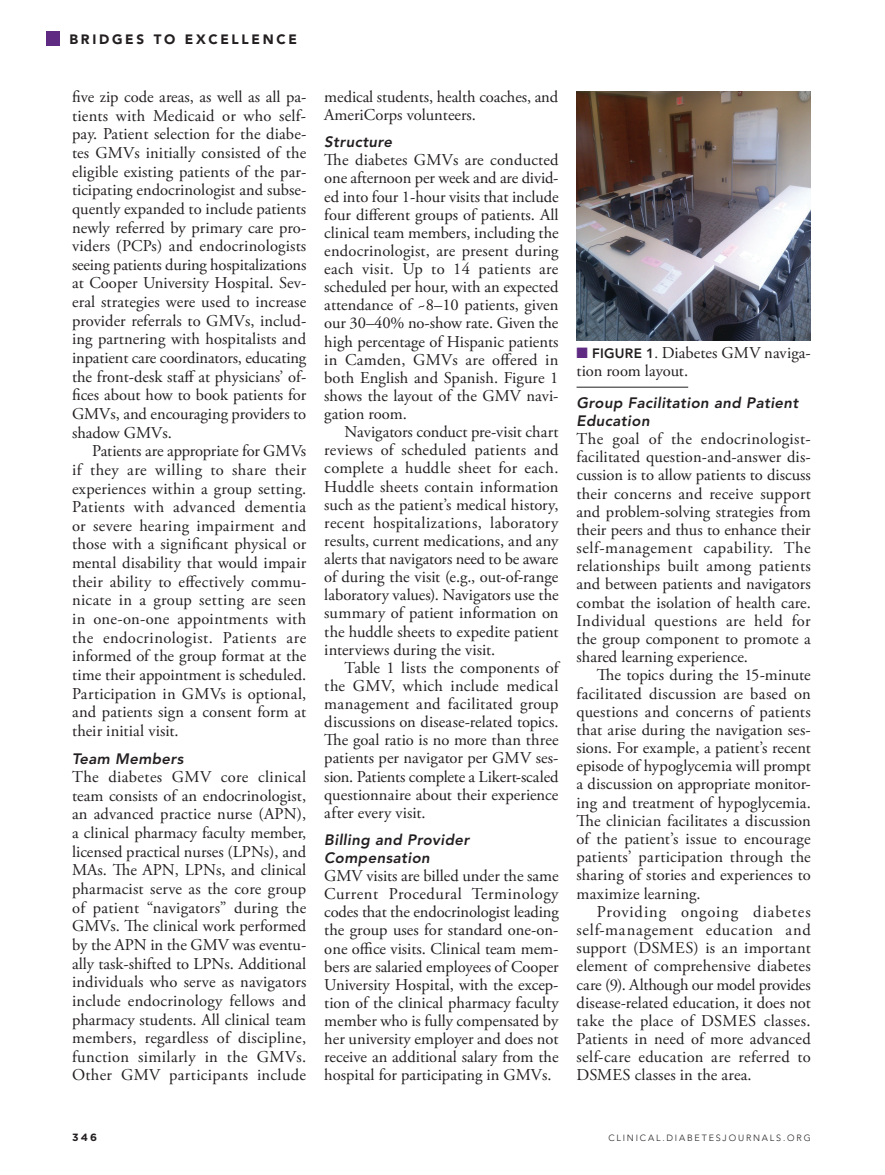
<style>
.page{position:relative;width:885px;height:1175px;background:#fff}
.page>*{position:absolute;margin:0;border:0;box-sizing:border-box;transform-origin:0 0}
.BODY_-_1st_PARA{font:16.5px/18.1px "Adobe Garamond Pro";color:#231f20;text-align:justify}
.BODY_-_2nd_PARA{font:16.5px/18.1px "Adobe Garamond Pro";letter-spacing:.01em;color:#231f20;text-align:justify}
.H2_-_BOLD_ITALIC{font:italic 800 15px/18.1px "Avenir LT Std";letter-spacing:.025em;color:#231f20}
.HEADER_-_LEFT_PG{font:900 13.5px "Avenir LT Std";letter-spacing:.2em;color:#231f20}
.FOOTER-LEFT_PG{font:700 10.5px "Gotham";color:#231f20}
.FOOTER-LEFT_PG-2{font:300 9px "Avenir LT Std";letter-spacing:.2em;color:#231f20}
.s1{color:#5e2a82}
.s2{font-family:"Avenir LT Std";font-weight:800;font-size:13.5px}
.s3{font-size:15px}
</style>
<div class="page">
<div style="left:47px;top:31px;width:13px;height:14px;background:#5e2a82"></div>
<img style="left:576px;top:92px;width:234px;height:248px">
<hr style="left:576px;top:387px;width:112px;height:1px;background:#231f20">
<p class="HEADER_-_LEFT_PG" style="left:69px;top:31px;width:229px">BRIDGES TO EXCELLENCE</p>
<p class="BODY_-_1st_PARA" style="left:72px;top:88px;width:236px;line-height:18.6px">five zip code areas, as well as all pa&shy;tients with Medicaid or who self&shy;pay. Patient selection for the diabe&shy;tes GMVs initially consisted of the eligible existing patients of the par&shy;ticipating endocrinologist and subse&shy;quently expanded to include patients newly referred by primary care pro&shy;viders (PCPs) and endocrinologists seeing patients during hospitalizations at Cooper University Hospital. Sev&shy;eral strategies were used to increase provider referrals to GMVs, includ&shy;ing partnering with hospitalists and inpatient care coordinators, educating the front-desk staff at physicians’ of&shy;fices about how to book patients for GMVs, and encouraging providers to shadow GMVs.</p>
<p class="BODY_-_2nd_PARA" style="left:72px;top:442px;width:236px;line-height:18.6px;text-indent:20px">Patients are appropriate for GMVs if they are willing to share their experiences within a group setting.<br>Patients with advanced dementia or severe hearing impairment and those with a significant physical or mental disability that would impair their ability to effectively commu&shy;nicate in a group setting are seen in one-on-one appointments with the endocrinologist. Patients are informed of the group format at the time their appointment is scheduled.<br>Participation in GMVs is optional, and patients sign a consent form at their initial visit.</p>
<p class="H2_-_BOLD_ITALIC" style="left:72px;top:749px;width:113px">Team Members</p>
<p class="BODY_-_1st_PARA" style="left:72px;top:768px;width:236px;line-height:18.6px">The diabetes GMV core clinical team consists of an endocrinologist, an advanced practice nurse (APN), a clinical pharmacy faculty member, licensed practical nurses (LPNs), and MAs. The APN, LPNs, and clinical pharmacist serve as the core group of patient “navigators” during the GMVs. The clinical work performed by the APN in the GMV was eventu&shy;ally task-shifted to LPNs. Additional individuals who serve as navigators include endocrinology fellows and pharmacy students. All clinical team members, regardless of discipline, function similarly in the GMVs.<br>Other GMV participants include</p>
<p class="BODY_-_1st_PARA" style="left:324px;top:88px;width:235px">medical students, health coaches, and<br>AmeriCorps volunteers.</p>
<p class="H2_-_BOLD_ITALIC" style="left:324px;top:133px;width:69px">Structure</p>
<p class="BODY_-_1st_PARA" style="left:324px;top:152px;width:236px">The diabetes GMVs are conducted one afternoon per week and are divid&shy;ed into four 1-hour visits that include four different groups of patients. All clinical team members, including the endocrinologist, are present during each visit. Up to 14 patients are scheduled per hour, with an expected attendance of ~8–10 patients, given our 30–40% no-show rate. Given the high percentage of Hispanic patients in Camden, GMVs are offered in both English and Spanish. Figure 1 shows the layout of the GMV navi&shy;gation room.</p>
<p class="BODY_-_2nd_PARA" style="left:324px;top:423px;width:236px;text-indent:20px">Navigators conduct pre-visit chart reviews of scheduled patients and complete a huddle sheet for each.<br>Huddle sheets contain information such as the patient’s medical history, recent hospitalizations, laboratory results, current medications, and any alerts that navigators need to be aware of during the visit (e.g., out-of-range laboratory values). Navigators use the summary of patient information on the huddle sheets to expedite patient interviews during the visit.</p>
<p class="BODY_-_2nd_PARA" style="left:324px;top:659px;width:236px;text-indent:20px">Table 1 lists the components of the GMV, which include medical management and facilitated group discussions on disease-related topics.<br>The goal ratio is no more than three patients per navigator per GMV ses&shy;sion. Patients complete a Likert-scaled questionnaire about their experience after every visit.</p>
<p class="H2_-_BOLD_ITALIC" style="left:324px;top:830px;width:146px">Billing and Provider<br>Compensation</p>
<p class="BODY_-_1st_PARA" style="left:324px;top:867px;width:236px">GMV visits are billed under the same Current Procedural Terminology codes that the endocrinologist leading the group uses for standard one-on&shy;one office visits. Clinical team mem&shy;bers are salaried employees of Cooper University Hospital, with the excep&shy;tion of the clinical pharmacy faculty member who is fully compensated by her university employer and does not receive an additional salary from the hospital for participating in GMVs.</p>
<p class="BODY_-_1st_PARA" style="left:576px;top:344px;width:236px"><span class="s1">■</span> <span class="s2">FIGURE 1</span><span class="s3">.</span> Diabetes GMV naviga&shy;tion room layout.</p>
<p class="H2_-_BOLD_ITALIC" style="left:576px;top:393px;width:223px">Group Facilitation and Patient<br>Education</p>
<p class="BODY_-_1st_PARA" style="left:576px;top:430px;width:236px">The goal of the endocrinologist&shy;facilitated question-and-answer dis&shy;cussion is to allow patients to discuss their concerns and receive support and problem-solving strategies from their peers and thus to enhance their self-management capability. The relationships built among patients and between patients and navigators combat the isolation of health care.<br>Individual questions are held for the group component to promote a shared learning experience.</p>
<p class="BODY_-_2nd_PARA" style="left:576px;top:666px;width:236px;text-indent:20px">The topics during the 15-minute facilitated discussion are based on questions and concerns of patients that arise during the navigation ses&shy;sions. For example, a patient’s recent episode of hypoglycemia will prompt a discussion on appropriate monitor&shy;ing and treatment of hypoglycemia.<br>The clinician facilitates a discussion of the patient’s issue to encourage patients’ participation through the sharing of stories and experiences to maximize learning.</p>
<p class="BODY_-_2nd_PARA" style="left:576px;top:903px;width:236px;text-indent:20px">Providing ongoing diabetes self-management education and support (DSMES) is an important element of comprehensive diabetes care (9). Although our model provides disease-related education, it does not take the place of DSMES classes.<br>Patients in need of more advanced self-care education are referred to DSMES classes in the area.</p>
<p class="FOOTER-LEFT_PG" style="left:72px;top:1130px;width:26px">346</p>
<p class="FOOTER-LEFT_PG-2" style="left:608px;top:1132px;width:204px">CLINICAL.DIABETESJOURNALS.ORG</p>
</div>
